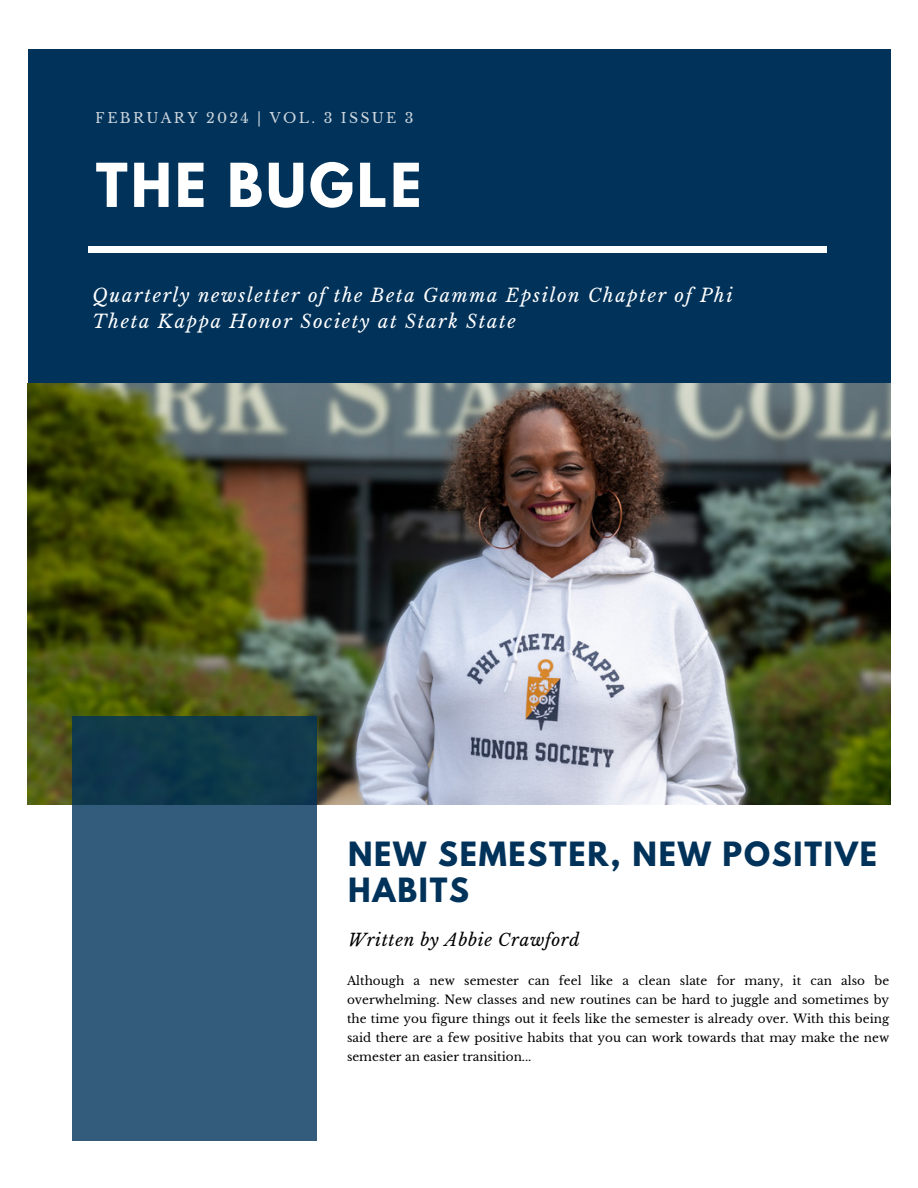
<style>
.page{position:relative;width:918px;height:1188px;background:#fff}
.page>*{position:absolute;margin:0;border:0;box-sizing:border-box;transform-origin:0 0}
.t1{font:700 53.55px "League Spartan";letter-spacing:.06em;color:#fff}
.t2{font:700 29.7px/36px "League Spartan";letter-spacing:.06em;color:#00325a}
.t3{font:italic 18.3px/25.3px "Libre Baskerville";letter-spacing:.09em;color:#fff}
.t4{font:italic 16.95px "Libre Baskerville";letter-spacing:.04em;color:#000}
.t5{font:14.1px "Libre Baskerville";letter-spacing:.16em;color:#fff}
.t6{font:12px/19px "Libre Baskerville";color:#000;text-align:justify}
</style>
<div class="page">
<img style="left:28px;top:383px;width:863px;height:422px">
<svg style="left:73px;top:716px;width:244px;height:425px;fill:#335b7b"></svg>
<div style="left:28px;top:49px;width:862px;height:334px;background:#00325a"></div>
<div style="left:88px;top:246px;width:739px;height:6px;background:#fff"></div>
<p class="t5" style="left:96px;top:109px;width:319px">FEBRUARY 2024 | VOL. 3 ISSUE 3</p>
<p class="t1" style="left:96px;top:159px;width:327px">THE BUGLE</p>
<h2 class="t3" style="left:93px;top:283px;width:642px">Quarterly newsletter of the Beta Gamma Epsilon Chapter of Phi<br>Theta Kappa Honor Society at Stark State</h2>
<h4 class="t2" style="left:348px;top:840px;width:530px">NEW SEMESTER, NEW POSITIVE<br>HABITS</h4>
<h1 class="t4" style="left:348px;top:930px;width:233px">Written by Abbie Crawford</h1>
<h3 class="t6" style="left:347px;top:971px;width:544px">Although a new semester can feel like a clean slate for many, it can also be overwhelming. New classes and new routines can be hard to juggle and sometimes by the time you figure things out it feels like the semester is already over. With this being said there are a few positive habits that you can work towards that may make the new semester an easier transition...</h3>
</div>
